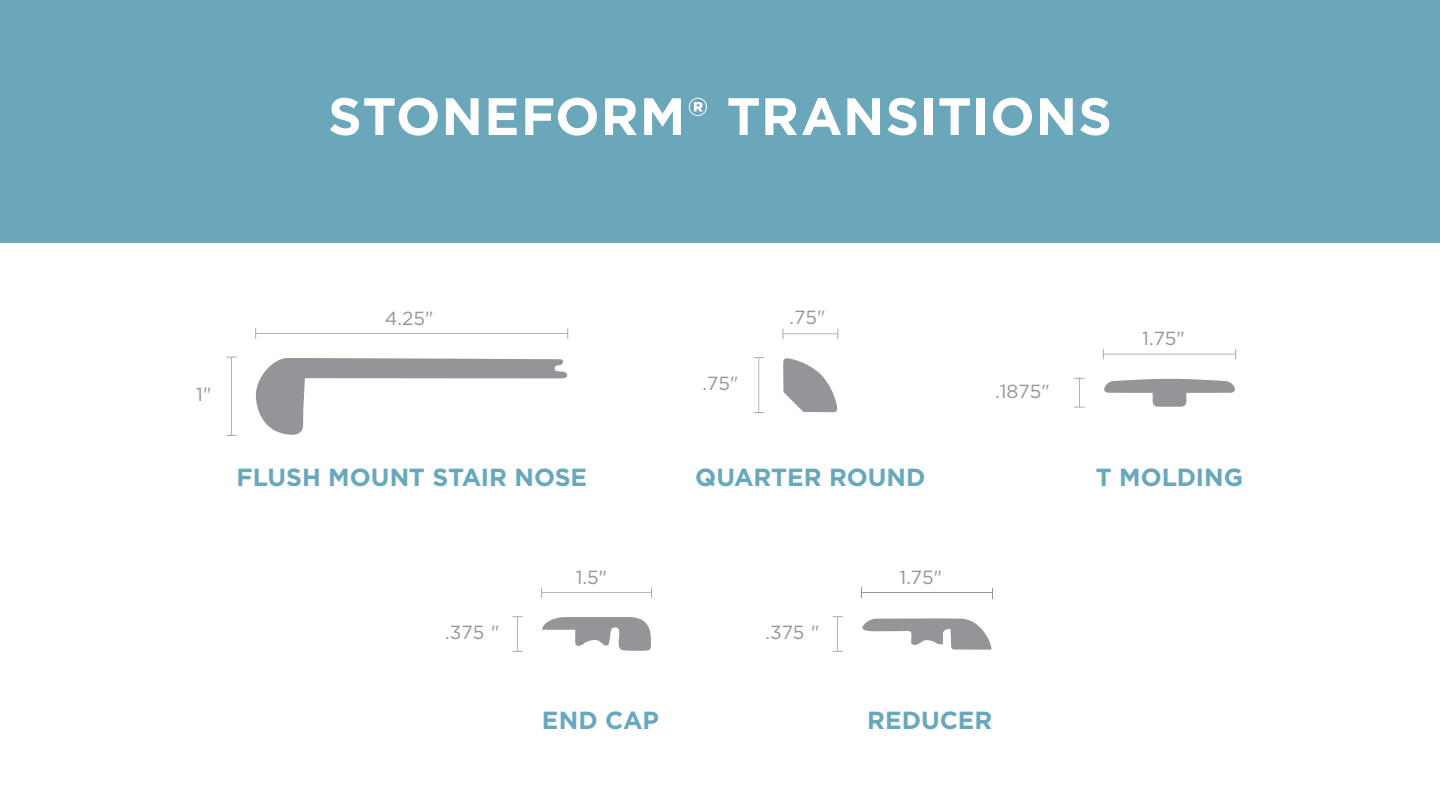
<style>
.page{position:relative;width:1440px;height:810px;background:#fff}
.page>*{position:absolute;margin:0;border:0;box-sizing:border-box;transform-origin:0 0}
.t1{font:700 52.5px "Gotham";letter-spacing:.015em;color:#fff}
.t2{font:700 24.75px "Gotham";color:#68a8bd}
.t3{font:18.98px "Gotham";color:#939598}
</style>
<div class="page">
<div style="left:0;top:0;width:1440px;height:243px;background:#6ba7bb"></div>
<svg style="left:256px;top:358px;width:311px;height:77px"></svg>
<svg style="left:226px;top:357px;width:11px;height:79px"></svg>
<svg style="left:255px;top:328px;width:313px;height:11px"></svg>
<svg style="left:1104px;top:379px;width:131px;height:28px"></svg>
<svg style="left:1074px;top:378px;width:11px;height:29px"></svg>
<svg style="left:1103px;top:349px;width:133px;height:10px"></svg>
<svg style="left:783px;top:358px;width:54px;height:54px"></svg>
<svg style="left:754px;top:357px;width:10px;height:56px"></svg>
<svg style="left:783px;top:329px;width:55px;height:10px"></svg>
<svg style="left:542px;top:617px;width:109px;height:34px"></svg>
<svg style="left:512px;top:616px;width:11px;height:36px"></svg>
<svg style="left:541px;top:588px;width:111px;height:10px"></svg>
<hr style="left:862px;top:593px;width:130px;height:1px;background:#939598">
<svg style="left:862px;top:618px;width:129px;height:32px"></svg>
<svg style="left:833px;top:616px;width:10px;height:36px"></svg>
<h1 class="t1" style="left:328px;top:82px;width:785px">STONEFORM® TRANSITIONS</h1>
<p class="t3" style="left:196px;top:382px;width:17px">1"</p>
<p class="t3" style="left:385px;top:306px;width:50px">4.25"</p>
<p class="t3" style="left:790px;top:305px;width:37px">.75"</p>
<p class="t3" style="left:703px;top:371px;width:37px">.75"</p>
<p class="t3" style="left:995px;top:379px;width:56px">.1875"</p>
<p class="t3" style="left:1142px;top:326px;width:44px">1.75"</p>
<p class="t2" style="left:237px;top:461px;width:352px">FLUSH MOUNT STAIR NOSE</p>
<p class="t2" style="left:695px;top:461px;width:232px">QUARTER ROUND</p>
<p class="t2" style="left:1096px;top:461px;width:149px">T MOLDING</p>
<p class="t3" style="left:445px;top:620px;width:56px">.375 "</p>
<p class="t3" style="left:576px;top:565px;width:33px">1.5"</p>
<p class="t3" style="left:765px;top:620px;width:56px">.375 "</p>
<p class="t3" style="left:900px;top:565px;width:44px">1.75"</p>
<p class="t2" style="left:542px;top:704px;width:119px">END CAP</p>
<p class="t2" style="left:867px;top:704px;width:127px">REDUCER</p>
</div>
